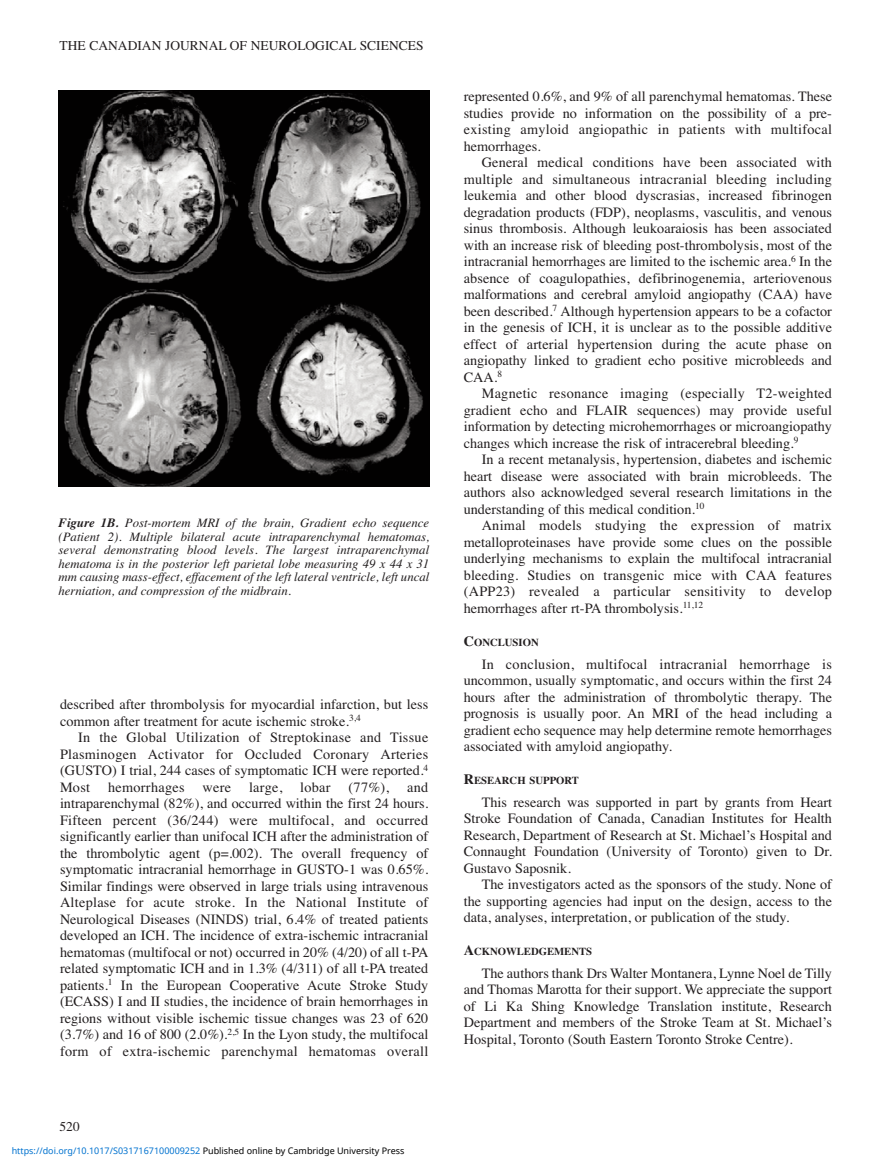
<style>
.page{position:relative;width:891px;height:1175px;background:#fff}
.page>*{position:absolute;margin:0;border:0;box-sizing:border-box;transform-origin:0 0}
.t1{font:14.25px/16.5px "Times";color:#231f20;text-align:justify}
.t2{font:14.25px "Times";letter-spacing:.02em;color:#231f20}
.t3{font:13.5px "Times";color:#231f20}
.t4{font:italic 12.75px/13.5px "Times";color:#231f20;text-align:justify}
.t5{font:700 10.65px "Times";color:#231f20}
.t6{font:9px "Noto Sans";color:#0172cf}
.s1{font-weight:700}
.s2{color:#000}
.s3{font-size:14.25px}
</style>
<div class="page">
<img style="left:59px;top:90px;width:370px;height:396px">
<p class="t3" style="left:60px;top:37px;width:365px">THE CANADIAN JOURNAL OF NEUROLOGICAL SCIENCES</p>
<p class="t4" style="left:59px;top:516px;width:372px"><span class="s1">Figure 1B.</span> Post-mortem MRI of the brain, Gradient echo sequence (Patient 2). Multiple bilateral acute intraparenchymal hematomas, several demonstrating blood levels. The largest intraparenchymal hematoma is in the posterior left parietal lobe measuring 49 x 44 x 31 mm causing mass-effect, effacement of the left lateral ventricle, left uncal herniation, and compression of the midbrain.</p>
<p class="t1" style="left:60px;top:696px;width:370px">described after thrombolysis for myocardial infarction, but less common after treatment for acute ischemic stroke.<sup>3,4</sup></p>
<p class="t1" style="left:60px;top:729px;width:370px;text-indent:18px">In the Global Utilization of Streptokinase and Tissue Plasminogen Activator for Occluded Coronary Arteries (GUSTO) I trial, 244 cases of symptomatic ICH were reported.<sup>4<br></sup>Most</p>
<p class="t2" style="left:108px;top:778px;width:78px">hemorrhages</p>
<p class="t1" style="left:203px;top:778px;width:30px">were</p>
<p class="t1" style="left:249px;top:778px;width:35px">large,</p>
<p class="t1" style="left:300px;top:778px;width:32px">lobar</p>
<p class="t1" style="left:349px;top:778px;width:42px">(77%),</p>
<p class="t1" style="left:60px;top:778px;width:370px;text-indent:347px">and intraparenchymal (82%), and occurred within the first 24 hours.<br>Fifteen percent (36/244) were multifocal, and occurred significantly earlier than unifocal ICH after the administration of the thrombolytic agent (p=.002). The overall frequency of symptomatic intracranial hemorrhage in GUSTO-1 was 0.65%.<br>Similar findings were observed in large trials using intravenous Alteplase for acute stroke. In the National Institute of Neurological Diseases (NINDS) trial, 6.4% of treated patients developed an ICH. The incidence of extra-ischemic intracranial hematomas (multifocal or not) occurred in 20% (4/20) of all t-PA related symptomatic ICH and in 1.3% (4/311) of all t-PA treated patients.<sup>1</sup> In the European Cooperative Acute Stroke Study (ECASS) I and II studies, the incidence of brain hemorrhages in regions without visible ischemic tissue changes was 23 of 620 (3.7%) and 16 of 800 (2.0%).<sup>2,5</sup> In the Lyon study, the multifocal form of extra-ischemic parenchymal hematomas overall</p>
<p class="t3" style="left:60px;top:1118px;width:22px">520</p>
<p class="t6" style="left:12px;top:1143px;width:394px">https://doi.org/10.1017/S0317167100009252 <span class="s2">Published online by Cambridge University Press</span></p>
<p class="t1" style="left:464px;top:88px;width:370px">represented 0.6%, and 9% of all parenchymal hematomas. These studies provide no information on the possibility of a pre&shy;existing amyloid angiopathic in patients with multifocal hemorrhages.</p>
<p class="t1" style="left:464px;top:154px;width:370px;text-indent:18px">General medical conditions have been associated with multiple and simultaneous intracranial bleeding including leukemia and other blood dyscrasias, increased fibrinogen degradation products (FDP), neoplasms, vasculitis, and venous sinus thrombosis. Although leukoaraiosis has been associated with an increase risk of bleeding post-thrombolysis, most of the intracranial hemorrhages are limited to the ischemic area.<sup>6</sup> In the absence of coagulopathies, defibrinogenemia, arteriovenous malformations and cerebral amyloid angiopathy (CAA) have been described.<sup>7</sup> Although hypertension appears to be a cofactor in the genesis of ICH, it is unclear as to the possible additive effect of arterial hypertension during the acute phase on angiopathy linked to gradient echo positive microbleeds and CAA.<sup>8</sup></p>
<p class="t1" style="left:464px;top:385px;width:370px;text-indent:18px">Magnetic resonance imaging (especially T2-weighted gradient echo and FLAIR sequences) may provide useful information by detecting microhemorrhages or microangiopathy changes which increase the risk of intracerebral bleeding.<sup>9</sup></p>
<p class="t1" style="left:464px;top:451px;width:370px;text-indent:18px">In a recent metanalysis, hypertension, diabetes and ischemic heart disease were associated with brain microbleeds. The authors also acknowledged several research limitations in the understanding of this medical condition.<sup>10</sup></p>
<p class="t1" style="left:464px;top:517px;width:370px;text-indent:18px">Animal models studying the expression of matrix metalloproteinases have provide some clues on the possible underlying mechanisms to explain the multifocal intracranial bleeding. Studies on transgenic mice with CAA features (APP23) revealed a particular sensitivity to develop hemorrhages after rt-PA thrombolysis.<sup>11,12</sup></p>
<p class="t5" style="left:464px;top:636px;width:77px"><span class="s3">C</span>ONCLUSION</p>
<p class="t1" style="left:464px;top:655px;width:370px;text-indent:18px">In conclusion, multifocal intracranial hemorrhage is uncommon, usually symptomatic, and occurs within the first 24 hours after the administration of thrombolytic therapy. The prognosis is usually poor. An MRI of the head including a gradient echo sequence may help determine remote hemorrhages associated with amyloid angiopathy.</p>
<p class="t5" style="left:464px;top:774px;width:117px"><span class="s3">R</span>ESEARCH SUPPORT</p>
<p class="t1" style="left:464px;top:793px;width:370px;text-indent:18px">This research was supported in part by grants from Heart Stroke Foundation of Canada, Canadian Institutes for Health Research, Department of Research at St. Michael’s Hospital and Connaught Foundation (University of Toronto) given to Dr.<br>Gustavo Saposnik.</p>
<p class="t1" style="left:464px;top:876px;width:370px;text-indent:18px">The investigators acted as the sponsors of the study. None of the supporting agencies had input on the design, access to the data, analyses, interpretation, or publication of the study.</p>
<p class="t5" style="left:464px;top:945px;width:130px"><span class="s3">A</span>CKNOWLEDGEMENTS</p>
<p class="t1" style="left:464px;top:964px;width:370px;text-indent:18px">The authors thank Drs Walter Montanera, Lynne Noel de Tilly and Thomas Marotta for their support. We appreciate the support of Li Ka Shing Knowledge Translation institute, Research Department and members of the Stroke Team at St. Michael’s Hospital, Toronto (South Eastern Toronto Stroke Centre).</p>
</div>
